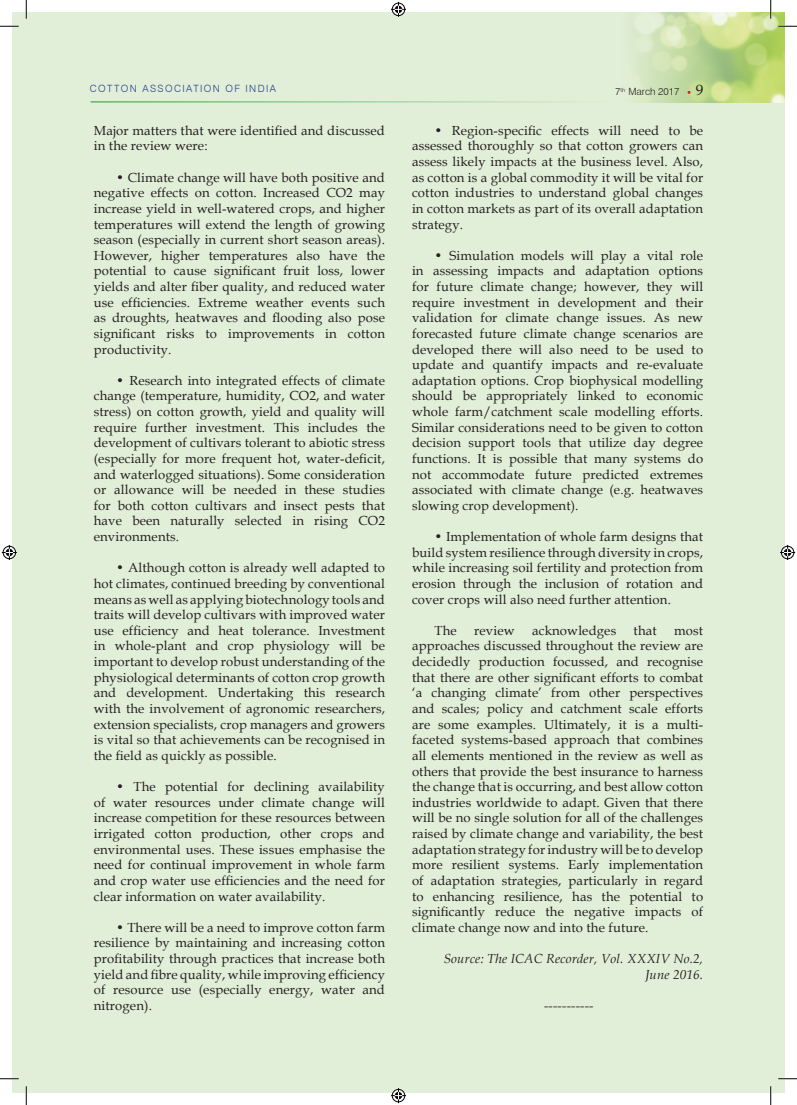
<style>
.page{position:relative;width:797px;height:1105px;background:#fff}
.page>*{position:absolute;margin:0;border:0;box-sizing:border-box;transform-origin:0 0}
.BODY_TEXT{font:13.12px/15.6px "Book Antiqua";letter-spacing:.01em;color:#231f20;text-align:justify}
.BODY_TEXT-2{font:italic 13.12px/15.6px "Book Antiqua";letter-spacing:.01em;color:#231f20;text-align:right}
.t1{font:300 10px "Swiss 721 BT";letter-spacing:.14em;color:#253f8e}
.t2{font:300 10px "Swiss 721 BT";color:#231f20}
.s1{font-family:"Book Antiqua";font-weight:400;font-size:15px}
</style>
<div class="page">
<div style="left:13px;top:13px;width:771px;height:1079px;background:#e2efd8"></div>
<img style="left:633px;top:13px;width:151px;height:89px">
<hr style="left:91px;top:101px;width:523px;height:2px;background:#40ae49">
<svg style="left:0;top:25px;width:19px;height:2px"></svg>
<svg style="left:778px;top:25px;width:19px;height:2px"></svg>
<svg style="left:0;top:1078px;width:19px;height:1px"></svg>
<svg style="left:778px;top:1078px;width:19px;height:1px"></svg>
<svg style="left:25px;top:0;width:2px;height:19px"></svg>
<svg style="left:25px;top:1086px;width:2px;height:19px"></svg>
<svg style="left:770px;top:0;width:1px;height:19px"></svg>
<svg style="left:770px;top:1086px;width:1px;height:19px"></svg>
<svg style="left:391px;top:2px;width:15px;height:15px"></svg>
<svg style="left:391px;top:1088px;width:15px;height:15px"></svg>
<svg style="left:2px;top:545px;width:15px;height:15px"></svg>
<svg style="left:780px;top:545px;width:15px;height:15px"></svg>
<p class="t1" style="left:90px;top:82px;width:188px">COTTON ASSOCIATION OF INDIA</p>
<p class="t2" style="left:615px;top:86px;width:90px">7<sup>th</sup> March 2017 <span class="s1">9</span></p>
<p class="BODY_TEXT" style="left:94px;top:122px;width:293px">Major matters that were identified and discussed in the review were:</p>
<p class="BODY_TEXT" style="left:94px;top:169px;width:293px;text-indent:22px">• Climate change will have both positive and negative effects on cotton. Increased CO2 may increase yield in well-watered crops, and higher temperatures will extend the length of growing season (especially in current short season areas).<br>However, higher temperatures also have the potential to cause significant fruit loss, lower yields and alter fiber quality, and reduced water use efficiencies. Extreme weather events such as droughts, heatwaves and flooding also pose significant risks to improvements in cotton productivity.</p>
<p class="BODY_TEXT" style="left:94px;top:372px;width:293px;text-indent:22px">• Research into integrated effects of climate change (temperature, humidity, CO2, and water stress) on cotton growth, yield and quality will require further investment. This includes the development of cultivars tolerant to abiotic stress (especially for more frequent hot, water-deficit, and waterlogged situations). Some consideration or allowance will be needed in these studies for both cotton cultivars and insect pests that have been naturally selected in rising CO2 environments.</p>
<p class="BODY_TEXT" style="left:94px;top:560px;width:293px;text-indent:22px">• Although cotton is already well adapted to hot climates, continued breeding by conventional means as well as applying biotechnology tools and traits will develop cultivars with improved water use efficiency and heat tolerance. Investment in whole-plant and crop physiology will be important to develop robust understanding of the physiological determinants of cotton crop growth and development. Undertaking this research with the involvement of agronomic researchers, extension specialists, crop managers and growers is vital so that achievements can be recognised in the field as quickly as possible.</p>
<p class="BODY_TEXT" style="left:94px;top:778px;width:293px;text-indent:22px">• The potential for declining availability of water resources under climate change will increase competition for these resources between irrigated cotton production, other crops and environmental uses. These issues emphasise the need for continual improvement in whole farm and crop water use efficiencies and the need for clear information on water availability.</p>
<p class="BODY_TEXT" style="left:94px;top:919px;width:293px;text-indent:22px">• There will be a need to improve cotton farm resilience by maintaining and increasing cotton profitability through practices that increase both yield and fibre quality, while improving efficiency of resource use (especially energy, water and nitrogen).</p>
<p class="BODY_TEXT" style="left:412px;top:122px;width:293px;text-indent:22px">• Region-specific effects will need to be assessed thoroughly so that cotton growers can assess likely impacts at the business level. Also, as cotton is a global commodity it will be vital for cotton industries to understand global changes in cotton markets as part of its overall adaptation strategy.</p>
<p class="BODY_TEXT" style="left:412px;top:247px;width:293px;text-indent:22px">• Simulation models will play a vital role in assessing impacts and adaptation options for future climate change; however, they will require investment in development and their validation for climate change issues. As new forecasted future climate change scenarios are developed there will also need to be used to update and quantify impacts and re-evaluate adaptation options. Crop biophysical modelling should be appropriately linked to economic whole farm/catchment scale modelling efforts.<br>Similar considerations need to be given to cotton decision support tools that utilize day degree functions. It is possible that many systems do not accommodate future predicted extremes associated with climate change (e.g. heatwaves slowing crop development).</p>
<p class="BODY_TEXT" style="left:412px;top:528px;width:293px;text-indent:22px">• Implementation of whole farm designs that build system resilience through diversity in crops, while increasing soil fertility and protection from erosion through the inclusion of rotation and cover crops will also need further attention.</p>
<p class="BODY_TEXT" style="left:434px;top:622px;width:24px">The</p>
<p class="BODY_TEXT" style="left:474px;top:622px;width:42px">review</p>
<p class="BODY_TEXT" style="left:532px;top:622px;width:86px">acknowledges</p>
<p class="BODY_TEXT" style="left:633px;top:622px;width:25px">that</p>
<p class="BODY_TEXT" style="left:412px;top:622px;width:293px;text-indent:262px">most approaches discussed throughout the review are decidedly production focussed, and recognise that there are other significant efforts to combat ‘a changing climate’ from other perspectives and scales; policy and catchment scale efforts are some examples. Ultimately, it is a multi&shy;faceted systems-based approach that combines all elements mentioned in the review as well as others that provide the best insurance to harness the change that is occurring, and best allow cotton industries worldwide to adapt. Given that there will be no single solution for all of the challenges raised by climate change and variability, the best adaptation strategy for industry will be to develop more resilient systems. Early implementation of adaptation strategies, particularly in regard to enhancing resilience, has the potential to significantly reduce the negative impacts of climate change now and into the future.</p>
<p class="BODY_TEXT-2" style="left:443px;top:950px;width:261px">Source: The ICAC Recorder, Vol. XXXIV No.2,<br>June 2016.</p>
<p class="BODY_TEXT-2" style="left:544px;top:997px;width:51px">-----------</p>
</div>
